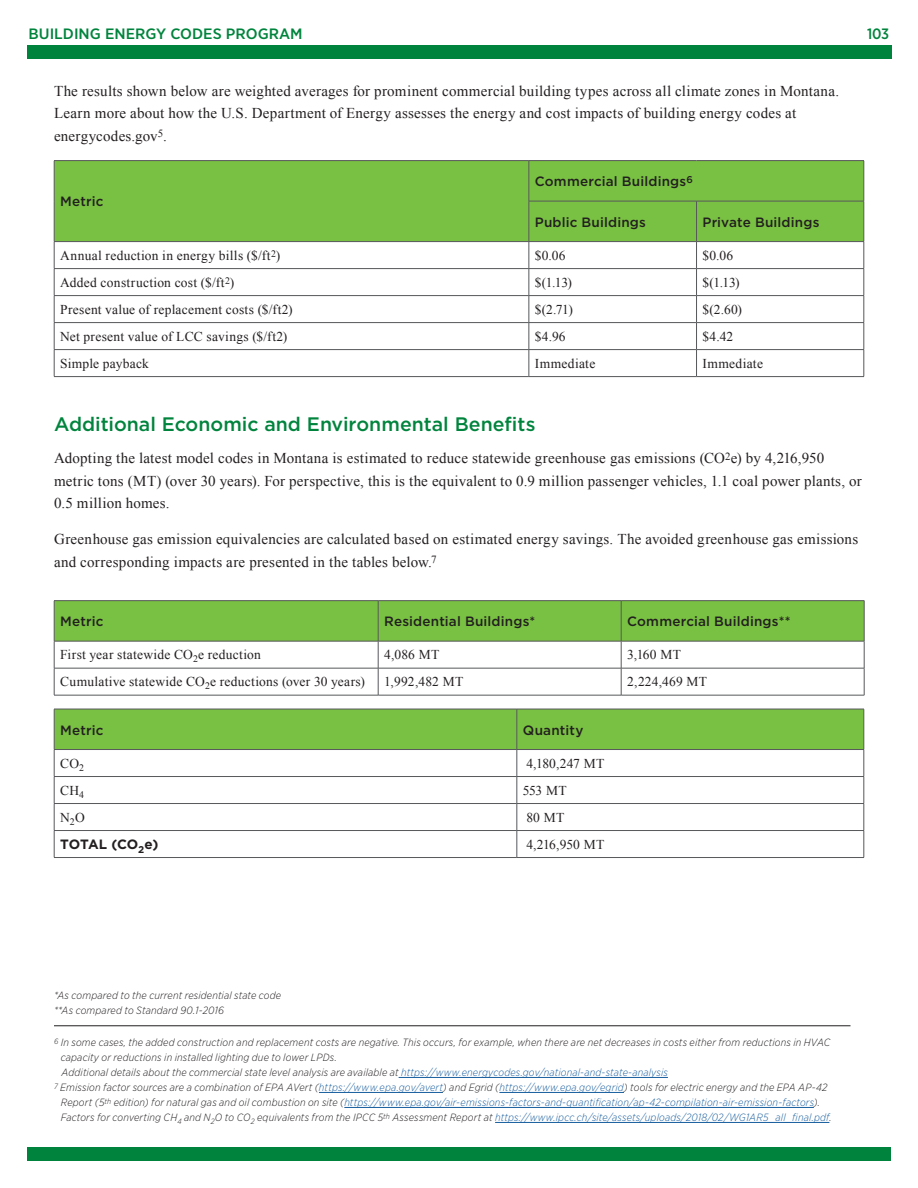
<style>
.page{position:relative;width:918px;height:1188px;background:#fff}
.page>*{position:absolute;margin:0;border:0;box-sizing:border-box;transform-origin:0 0}
.subhead_1{font:500 19.5px "Gotham";color:#00843d}
.body_text{font:15px/22.5px "Times New Roman";letter-spacing:.015em;color:#231f20}
.t1{font:500 15px "Gotham Narrow";color:#00843d;scale:1.1 1}
.t2{font:500 15px "Gotham Narrow";color:#00843d}
.table_text{font:13.5px "Times New Roman";letter-spacing:.02em;color:#231f20}
.table_header{font:500 13.5px "Gotham";letter-spacing:.01em;color:#231f20}
.table_header-2{font:700 13.5px "Gotham";letter-spacing:-.005em;color:#231f20}
.footnote_contd{font:italic 300 10.5px/15px "Gotham Narrow";letter-spacing:.015em;color:#231f20}
.footnote{font:italic 300 10.5px/15px "Gotham Narrow";letter-spacing:.015em;color:#231f20}
.s1{color:#175d9e}
</style>
<div class="page">
<div style="left:55px;top:161px;width:809px;height:80px;background:#79c142"></div>
<hr style="left:54px;top:160px;width:475px;height:1px;background:#57585a">
<hr style="left:54px;top:161px;width:1px;height:40px;background:#57585a">
<hr style="left:54px;top:201px;width:1px;height:40px;background:#57585a">
<hr style="left:529px;top:160px;width:168px;height:1px;background:#57585a">
<hr style="left:529px;top:161px;width:1px;height:40px;background:#57585a">
<hr style="left:697px;top:160px;width:167px;height:1px;background:#57585a">
<hr style="left:864px;top:161px;width:1px;height:40px;background:#57585a">
<hr style="left:529px;top:201px;width:168px;height:1px;background:#57585a">
<hr style="left:529px;top:201px;width:1px;height:40px;background:#57585a">
<hr style="left:697px;top:201px;width:167px;height:1px;background:#57585a">
<hr style="left:696px;top:201px;width:1px;height:40px;background:#57585a">
<hr style="left:864px;top:201px;width:1px;height:40px;background:#57585a">
<hr style="left:54px;top:241px;width:475px;height:1px;background:#57585a">
<hr style="left:529px;top:241px;width:168px;height:1px;background:#57585a">
<hr style="left:697px;top:241px;width:167px;height:1px;background:#57585a">
<hr style="left:54px;top:268px;width:475px;height:1px;background:#57585a">
<hr style="left:529px;top:268px;width:168px;height:1px;background:#57585a">
<hr style="left:697px;top:268px;width:167px;height:1px;background:#57585a">
<hr style="left:54px;top:295px;width:475px;height:1px;background:#57585a">
<hr style="left:529px;top:295px;width:168px;height:1px;background:#57585a">
<hr style="left:697px;top:295px;width:167px;height:1px;background:#57585a">
<hr style="left:54px;top:322px;width:475px;height:1px;background:#57585a">
<hr style="left:529px;top:322px;width:168px;height:1px;background:#57585a">
<hr style="left:697px;top:322px;width:167px;height:1px;background:#57585a">
<hr style="left:54px;top:349px;width:475px;height:1px;background:#57585a">
<svg style="left:54px;top:242px;width:1px;height:134px"></svg>
<hr style="left:529px;top:349px;width:168px;height:1px;background:#57585a">
<svg style="left:529px;top:242px;width:1px;height:134px"></svg>
<hr style="left:697px;top:349px;width:167px;height:1px;background:#57585a">
<svg style="left:696px;top:242px;width:1px;height:134px"></svg>
<svg style="left:864px;top:242px;width:1px;height:134px"></svg>
<hr style="left:54px;top:376px;width:475px;height:1px;background:#57585a">
<hr style="left:529px;top:376px;width:168px;height:1px;background:#57585a">
<hr style="left:697px;top:376px;width:167px;height:1px;background:#57585a">
<hr style="left:54px;top:600px;width:324px;height:1px;background:#57585a">
<hr style="left:378px;top:600px;width:243px;height:1px;background:#57585a">
<hr style="left:621px;top:600px;width:243px;height:1px;background:#57585a">
<svg style="left:54px;top:601px;width:811px;height:94px"></svg>
<hr style="left:54px;top:695px;width:324px;height:1px;background:#57585a">
<hr style="left:378px;top:695px;width:243px;height:1px;background:#57585a">
<hr style="left:621px;top:695px;width:243px;height:1px;background:#57585a">
<svg style="left:54px;top:709px;width:811px;height:148px"></svg>
<hr style="left:54px;top:857px;width:463px;height:1px;background:#57585a">
<hr style="left:517px;top:857px;width:347px;height:1px;background:#57585a">
<hr style="left:54px;top:1025px;width:796px;height:1px;background:#231f20">
<hr style="left:399px;top:1077px;width:269px;height:1px;background:#175d9e">
<hr style="left:319px;top:1092px;width:124px;height:1px;background:#175d9e">
<hr style="left:499px;top:1092px;width:125px;height:1px;background:#175d9e">
<hr style="left:344px;top:1107px;width:470px;height:1px;background:#175d9e">
<hr style="left:495px;top:1122px;width:334px;height:1px;background:#175d9e">
<div style="left:27px;top:45px;width:865px;height:13px;background:#00843d"></div>
<div style="left:27px;top:1147px;width:864px;height:14px;background:#00843d"></div>
<h2 class="t1" style="left:29px;top:24px;width:251px">BUILDING ENERGY CODES PROGRAM</h2>
<h2 class="t2" style="left:867px;top:24px;width:23px">103</h2>
<p class="body_text" style="left:54px;top:79px;width:787px">The results shown below are weighted averages for prominent commercial building types across all climate zones in Montana.<br>Learn more about how the U.S. Department of Energy assesses the energy and cost impacts of building energy codes at energycodes.gov<sup>5</sup>.</p>
<p class="table_header" style="left:60px;top:193px;width:45px">Metric</p>
<p class="table_header" style="left:535px;top:173px;width:160px">Commercial Buildings<sup>6</sup></p>
<p class="table_header" style="left:535px;top:213px;width:113px">Public Buildings</p>
<p class="table_header" style="left:703px;top:213px;width:118px">Private Buildings</p>
<p class="table_text" style="left:60px;top:246px;width:222px">Annual reduction in energy bills ($/ft<sup>2</sup>)</p>
<p class="table_text" style="left:535px;top:246px;width:32px">$0.06</p>
<p class="table_text" style="left:703px;top:246px;width:32px">$0.06</p>
<p class="table_text" style="left:60px;top:273px;width:176px">Added construction cost ($/ft<sup>2</sup>)</p>
<p class="table_text" style="left:535px;top:273px;width:39px">$(1.13)</p>
<p class="table_text" style="left:703px;top:273px;width:39px">$(1.13)</p>
<p class="table_text" style="left:60px;top:300px;width:234px">Present value of replacement costs ($/ft2)</p>
<p class="table_text" style="left:535px;top:300px;width:39px">$(2.71)</p>
<p class="table_text" style="left:703px;top:300px;width:41px">$(2.60)</p>
<p class="table_text" style="left:60px;top:327px;width:229px">Net present value of LCC savings ($/ft2)</p>
<p class="table_text" style="left:535px;top:327px;width:32px">$4.96</p>
<p class="table_text" style="left:703px;top:327px;width:32px">$4.42</p>
<p class="table_text" style="left:60px;top:354px;width:90px">Simple payback</p>
<p class="table_text" style="left:535px;top:354px;width:62px">Immediate</p>
<p class="table_text" style="left:703px;top:354px;width:62px">Immediate</p>
<p class="subhead_1" style="left:54px;top:411px;width:483px">Additional Economic and Environmental Benefits</p>
<p class="body_text" style="left:54px;top:447px;width:809px">Adopting the latest model codes in Montana is estimated to reduce statewide greenhouse gas emissions (CO<sup>2</sup>e) by 4,216,950 metric tons (MT) (over 30 years). For perspective, this is the equivalent to 0.9 million passenger vehicles, 1.1 coal power plants, or<br>0.5 million homes.</p>
<p class="body_text" style="left:54px;top:528px;width:806px">Greenhouse gas emission equivalencies are calculated based on estimated energy savings. The avoided greenhouse gas emissions and corresponding impacts are presented in the tables below.<sup>7</sup></p>
<p class="table_header" style="left:60px;top:613px;width:45px">Metric</p>
<p class="table_header" style="left:384px;top:613px;width:153px">Residential Buildings*</p>
<p class="table_header" style="left:627px;top:613px;width:165px">Commercial Buildings**</p>
<p class="table_text" style="left:60px;top:646px;width:202px">First year statewide CO<sub>2</sub>e reduction</p>
<p class="table_text" style="left:384px;top:646px;width:57px">4,086 MT</p>
<p class="table_text" style="left:627px;top:646px;width:55px">3,160 MT</p>
<p class="table_text" style="left:60px;top:673px;width:306px">Cumulative statewide CO<sub>2</sub>e reductions (over 30 years)</p>
<p class="table_text" style="left:384px;top:673px;width:81px">1,992,482 MT</p>
<p class="table_text" style="left:627px;top:673px;width:81px">2,224,469 MT</p>
<p class="table_header" style="left:60px;top:721px;width:45px">Metric</p>
<p class="table_header" style="left:523px;top:721px;width:62px">Quantity</p>
<p class="table_text" style="left:60px;top:754px;width:25px">CO<sub>2</sub></p>
<p class="table_text" style="left:526px;top:754px;width:79px">4,180,247 MT</p>
<p class="table_text" style="left:60px;top:781px;width:25px">CH<sub>4</sub></p>
<p class="table_text" style="left:523px;top:781px;width:45px">553 MT</p>
<p class="table_text" style="left:60px;top:808px;width:26px">N<sub>2</sub>O</p>
<p class="table_text" style="left:526px;top:808px;width:40px">80 MT</p>
<p class="table_header-2" style="left:60px;top:836px;width:100px">TOTAL (CO<sub>2</sub>e)</p>
<p class="table_text" style="left:526px;top:835px;width:80px">4,216,950 MT</p>
<p class="footnote_contd" style="left:54px;top:987px;width:229px">*As compared to the current residential state code</p>
<p class="footnote_contd" style="left:54px;top:1002px;width:171px">**As compared to Standard 90.1-2016</p>
<p class="footnote" style="left:61px;top:1035px;width:771px;text-indent:-7px"><sup>6</sup> In some cases, the added construction and replacement costs are negative. This occurs, for example, when there are net decreases in costs either from reductions in HVAC capacity or reductions in installed lighting due to lower LPDs.</p>
<p class="footnote_contd" style="left:61px;top:1065px;width:608px">Additional details about the commercial state level analysis are available at <span class="s1">https://www.energycodes.gov/national-and-state-analysis</span></p>
<p class="footnote_contd" style="left:61px;top:1080px;width:772px;text-indent:-7px"><sup>7</sup> Emission factor sources are a combination of EPA AVert (<span class="s1">https://www.epa.gov/avert</span>) and Egrid (<span class="s1">https://www.epa.gov/egrid</span>) tools for electric energy and the EPA AP-42<br>Report (5<sup>th</sup> edition) for natural gas and oil combustion on site (<span class="s1">https://www.epa.gov/air-emissions-factors-and-quantification/ap-42-compilation-air-emission-factors</span>).<br>Factors for converting CH<sub>4</sub> and N<sub>2</sub>O to CO<sub>2</sub> equivalents from the IPCC 5<sup>th</sup> Assessment Report at <span class="s1">https://www.ipcc.ch/site/assets/uploads/2018/02/WG1AR5_all_final.pdf</span>.</p>
</div>
